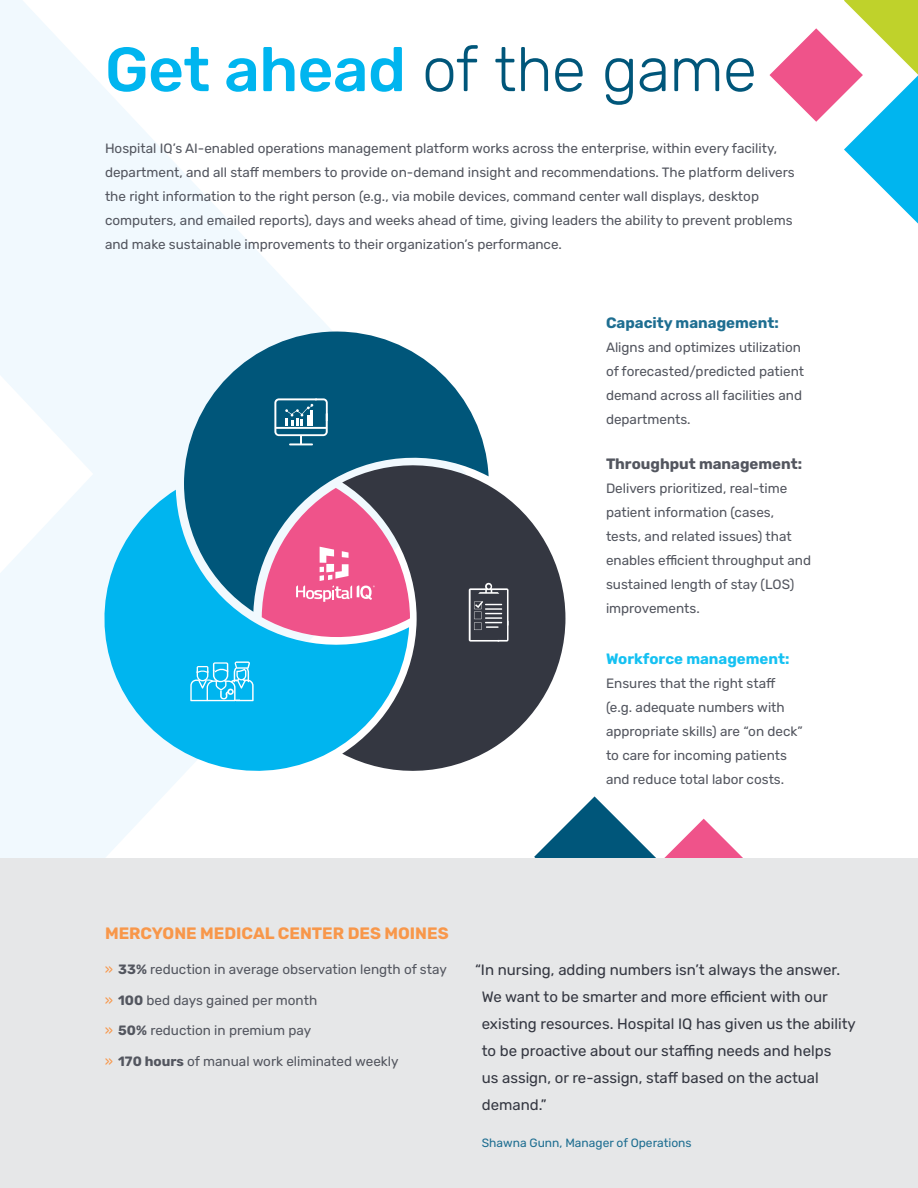
<style>
.page{position:relative;width:918px;height:1188px;background:#fff}
.page>*{position:absolute;margin:0;border:0;box-sizing:border-box;transform-origin:0 0}
.t1{font:300 62.25px "Rubik";letter-spacing:-.015em;color:#00567a}
.t2{font:700 16.5px "Rubik";color:#f8974a}
.t3{font:15px/27px "Rubik";color:#343741}
.t4{font:700 15px "Rubik";color:#53565f}
.t5{font:700 15px "Rubik";color:#15c1f2}
.t6{font:700 15px "Rubik";color:#1e6e91}
.t7{font:13.5px/24px "Rubik";color:#53565f}
.t8{font:12px "Rubik";color:#1e6e91}
.s1{font-weight:500;color:#00b5ef}
.s2{font-weight:700}
</style>
<div class="page">
<svg style="left:534px;top:796px;width:123px;height:63px"></svg>
<svg style="left:663px;top:819px;width:81px;height:40px"></svg>
<svg style="left:0;top:0;width:466px;height:859px"></svg>
<div style="left:0;top:859px;width:918px;height:329px;background:#e6e7e8"></div>
<svg style="left:409px;top:485px;width:156px;height:286px;fill:#343741"></svg>
<svg style="left:104px;top:490px;width:305px;height:281px;fill:#00b5ef"></svg>
<svg style="left:184px;top:332px;width:305px;height:280px;fill:#00567a"></svg>
<svg style="left:274px;top:398px;width:54px;height:47px"></svg>
<svg style="left:469px;top:583px;width:40px;height:59px;background:#61646b"></svg>
<svg style="left:190px;top:661px;width:64px;height:40px;background:#41c7f2"></svg>
<svg style="left:262px;top:488px;width:148px;height:156px;background:#c6719a"></svg>
<svg style="left:770px;top:0;width:148px;height:224px"></svg>
<h1 class="t1" style="left:105px;top:35px;width:653px"><span class="s1">Get ahead</span> of the game</h1>
<p class="t7" style="left:105px;top:136px;width:691px">Hospital IQ’s AI-enabled operations management platform works across the enterprise, within every facility, department, and all staff members to provide on-demand insight and recommendations. The platform delivers the right information to the right person (e.g., via mobile devices, command center wall displays, desktop computers, and emailed reports), days and weeks ahead of time, giving leaders the ability to prevent problems and make sustainable improvements to their organization’s performance.</p>
<p class="t6" style="left:606px;top:314px;width:174px">Capacity management:</p>
<p class="t7" style="left:606px;top:335px;width:200px">Aligns and optimizes utilization of forecasted/predicted patient demand across all facilities and departments.</p>
<p class="t4" style="left:606px;top:456px;width:198px">Throughput management:</p>
<p class="t7" style="left:606px;top:477px;width:207px">Delivers prioritized, real-time patient information (cases, tests, and related issues) that enables efficient throughput and sustained length of stay (LOS) improvements.</p>
<p class="t5" style="left:606px;top:651px;width:185px">Workforce management:</p>
<p class="t7" style="left:606px;top:672px;width:198px">Ensures that the right staff (e.g. adequate numbers with appropriate skills) are “on deck” to care for incoming patients and reduce total labor costs.</p>
<p class="t2" style="left:105px;top:924px;width:345px">MERCYONE MEDICAL CENTER DES MOINES</p>
<p class="t7" style="left:118px;top:957px;width:330px"><span class="s2">33%</span> reduction in average observation length of stay</p>
<p class="t7" style="left:118px;top:988px;width:201px"><span class="s2">100</span> bed days gained per month</p>
<p class="t7" style="left:118px;top:1019px;width:194px"><span class="s2">50%</span> reduction in premium pay</p>
<p class="t7" style="left:118px;top:1050px;width:282px"><span class="s2">170 hours</span> of manual work eliminated weekly</p>
<p class="t3" style="left:482px;top:957px;width:376px;text-indent:-7px">“In nursing, adding numbers isn’t always the answer.<br>We want to be smarter and more efficient with our existing resources. Hospital IQ has given us the ability to be proactive about our staffing needs and helps<br>us assign, or re-assign, staff based on the actual demand.”</p>
<p class="t8" style="left:482px;top:1136px;width:211px">Shawna Gunn, Manager of Operations</p>
</div>
